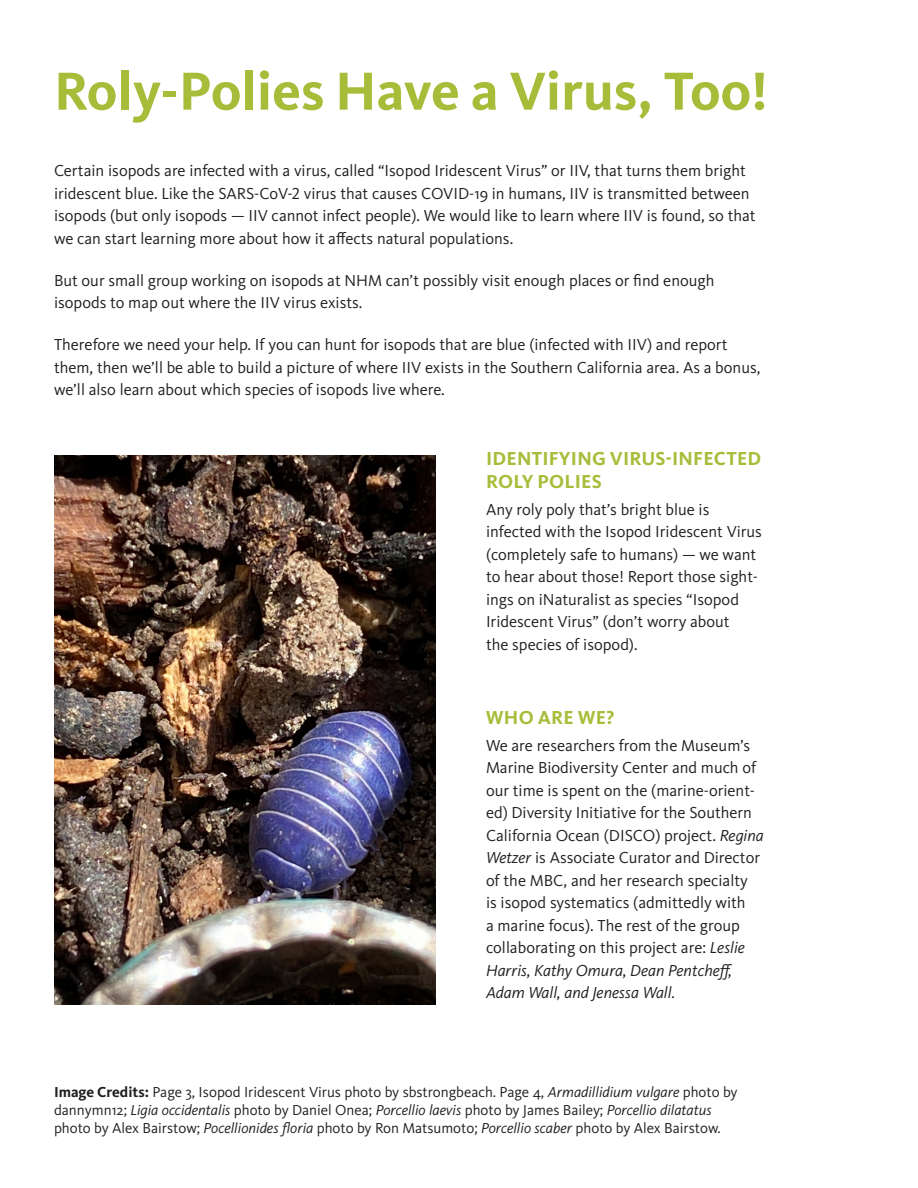
<style>
.page{position:relative;width:918px;height:1188px;background:#fff}
.page>*{position:absolute;margin:0;border:0;box-sizing:border-box;transform-origin:0 0}
.t1{font:700 55.5px "Kievit OT";color:#a7bd39}
.t2{font:700 19.5px/23.4px "Kievit OT";letter-spacing:.01em;color:#a7bd39}
.t3{font:16.5px/22.5px "Kievit OT";color:#231f20}
.t4{font:15px/18px "Kievit OT";color:#231f20}
.s1{font-style:italic}
.s2{font-weight:700}
</style>
<div class="page">
<img style="left:54px;top:456px;width:381px;height:548px">
<p class="t1" style="left:54px;top:59px;width:716px">Roly-Polies Have a Virus, Too!</p>
<p class="t3" style="left:54px;top:160px;width:703px">Certain isopods are infected with a virus, called “Isopod Iridescent Virus” or IIV, that turns them bright iridescent blue. Like the SARS-CoV-2 virus that causes COVID-19 in humans, IIV is transmitted between isopods (but only isopods — IIV cannot infect people). We would like to learn where IIV is found, so that we can start learning more about how it affects natural populations.</p>
<p class="t3" style="left:54px;top:269px;width:662px">But our small group working on isopods at NHM can’t possibly visit enough places or find enough isopods to map out where the IIV virus exists.</p>
<p class="t3" style="left:54px;top:334px;width:708px">Therefore we need your help. If you can hunt for isopods that are blue (infected with IIV) and report them, then we’ll be able to build a picture of where IIV exists in the Southern California area. As a bonus, we’ll also learn about which species of isopods live where.</p>
<p class="t2" style="left:486px;top:446px;width:277px">IDENTIFYING VIRUS-INFECTED<br>ROLY POLIES</p>
<p class="t3" style="left:486px;top:498px;width:277px">Any roly poly that’s bright blue is infected with the Isopod Iridescent Virus (completely safe to humans) — we want to hear about those! Report those sight&shy;ings on iNaturalist as species “Isopod Iridescent Virus” (don’t worry about<br>the species of isopod).</p>
<p class="t2" style="left:486px;top:706px;width:130px">WHO ARE WE?</p>
<p class="t3" style="left:486px;top:734px;width:279px">We are researchers from the Museum’s Marine Biodiversity Center and much of our time is spent on the (marine-orient&shy;ed) Diversity Initiative for the Southern California Ocean (DISCO) project. <span class="s1">Regina Wetzer</span> is Associate Curator and Director of the MBC, and her research specialty<br>is isopod systematics (admittedly with<br>a marine focus). The rest of the group collaborating on this project are: <span class="s1">Leslie Harris, Kathy Omura, Dean Pentcheff, Adam Wall, and Jenessa Wall.</span></p>
<p class="t4" style="left:54px;top:1083px;width:685px"><span class="s2">Image Credits:</span> Page 3, Isopod Iridescent Virus photo by sbstrongbeach. Page 4, <span class="s1">Armadillidium vulgare</span> photo by dannymn12; <span class="s1">Ligia occidentalis</span> photo by Daniel Onea; <span class="s1">Porcellio laevis</span> photo by James Bailey; <span class="s1">Porcellio dilatatus </span>photo by Alex Bairstow; <span class="s1">Pocellionides floria</span> photo by Ron Matsumoto; <span class="s1">Porcellio scaber</span> photo by Alex Bairstow.</p>
</div>
